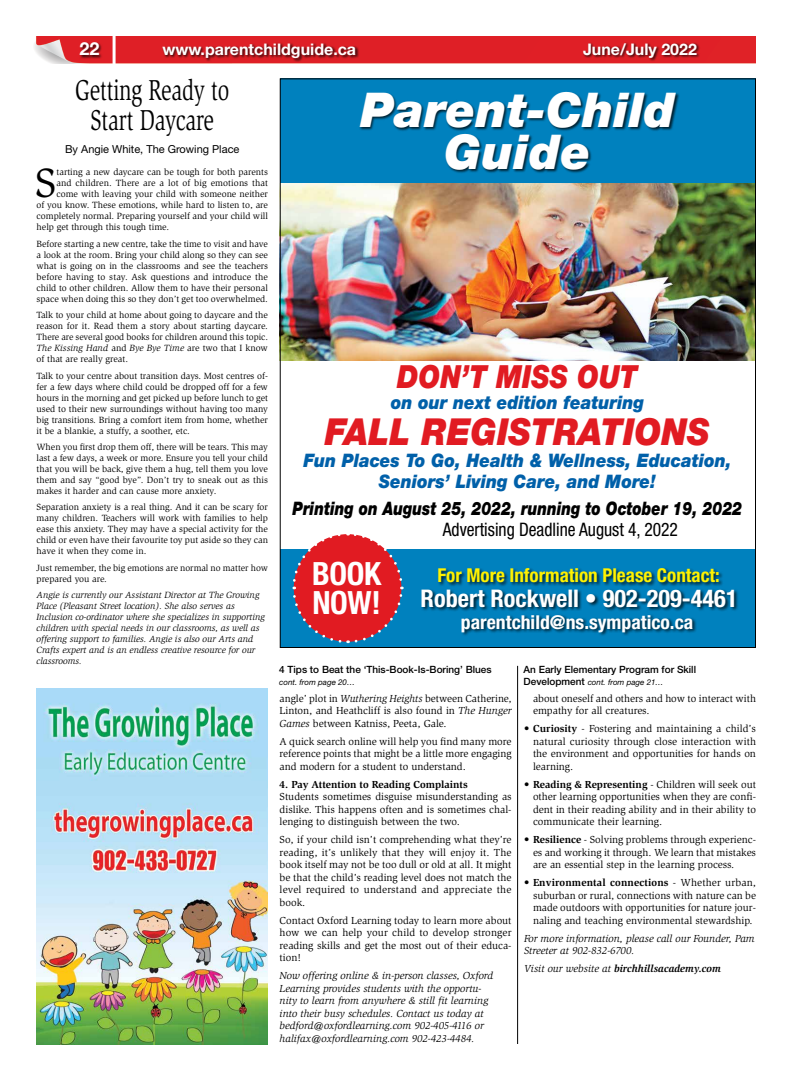
<style>
.page{position:relative;width:792px;height:1080px;background:#fff}
.page>*{position:absolute;margin:0;border:0;box-sizing:border-box;transform-origin:0 0}
.t1{font:italic 900 48px/42px "Helvetica Neue LT Std";color:#fff;text-align:center}
.t2{font:42.1px "Slimbach Std";color:#000}
.t3{font:italic 900 37.2px "Helvetica Neue LT Std";color:#e11b22;scale:.91 1}
.t4{font:700 condensed 32.1px/29.3px "Helvetica Neue LT Std";letter-spacing:-.01em;color:#fff}
.t5{font:italic 900 31.9px "Helvetica Neue LT Std";color:#e11b22;scale:.86 1}
.t6{font:29.6px/30px "Slimbach Std";letter-spacing:-.005em;color:#000;text-align:center;scale:.73 1}
.t7{font:700 condensed 24.3px "Helvetica Neue LT Std";color:#fff}
.t8{font:700 condensed 19.1px "Helvetica Neue LT Std";color:#fff200}
.t9{font:700 condensed 19.1px "Helvetica Neue LT Std";color:#fff}
.t10{font:italic 900 18.6px/21.3px "Helvetica Neue LT Std";color:#0060a9;text-align:center;scale:.91 1}
.t11{font:italic 900 18.6px "Helvetica Neue LT Std";color:#000;scale:.8 1}
.t12{font:condensed 18.6px "Helvetica Neue LT Std";color:#000;scale:.94 1}
.t13{font:700 18px "Helvetica Neue LT Std";color:#fff}
.t14{font:700 16px "Helvetica Neue LT Std";color:#fff}
.t15{font:11px "Helvetica Neue LT Std";color:#000}
.t16{font:10.5px/12.5px "Slimbach Std";color:#000;text-align:justify}
.t17{font:italic 10.5px/12.5px "Slimbach Std";letter-spacing:-.005em;color:#000}
.t18{font:italic 700 10.5px "Slimbach Std";letter-spacing:-.005em;color:#000}
.t19{font:700 10.5px "Slimbach Std";color:#000}
.t20{font:500 10px "Helvetica Neue LT Std";color:#000}
.t21{font:9.2px/11px "Slimbach Std";color:#000;text-align:justify}
.t22{font:italic 9.2px/11px "Slimbach Std";letter-spacing:-.005em;color:#000}
.t23{font:italic 8px "Helvetica Neue LT Std";color:#000}
.s1{font-style:italic}
.s2{font-weight:500;font-style:normal;font-size:10px}
.s3{font-weight:700}
.s4{font-weight:400}
</style>
<div class="page">
<div style="left:34px;top:36px;width:722px;height:27px;background:#df1f26"></div>
<img style="left:37px;top:688px;width:231px;height:356px">
<hr style="left:517px;top:666px;width:1px;height:378px;background:#000">
<div style="left:280px;top:78px;width:476px;height:105px;background:#0081be"></div>
<div style="left:359px;top:92px;width:321px;height:81px;background:#000;opacity:.75"></div>
<img style="left:282px;top:183px;width:472px;height:178px">
<div style="left:280px;top:549px;width:476px;height:99px;background:#0081be"></div>
<div style="left:421px;top:568px;width:318px;height:69px;background:#000;opacity:.75"></div>
<svg style="left:292px;top:534px;width:112px;height:110px"></svg>
<hr style="left:113px;top:36px;width:3px;height:28px;background:#fff">
<div style="left:79px;top:42px;width:24px;height:17px;background:#000;opacity:.75"></div>
<div style="left:162px;top:43px;width:197px;height:19px;background:#000;opacity:.75"></div>
<div style="left:582px;top:42px;width:118px;height:20px;background:#000;opacity:.75"></div>
<h3 class="t13" style="left:79px;top:38px;width:22px">22</h3>
<h3 class="t14" style="left:162px;top:39px;width:195px">www.parentchildguide.ca</h3>
<h3 class="t14" style="left:583px;top:39px;width:115px">June/July 2022</h3>
<h3 class="t6" style="left:75px;top:75px;width:213px">Getting Ready to<br>Start Daycare</h3>
<p class="t15" style="left:65px;top:142px;width:176px">By Angie White, The Growing Place</p>
<h2 class="t2" style="left:35px;top:159px;width:23px">S</h2>
<p class="t21" style="left:57px;top:167px;width:213px">tarting a new daycare can be tough for both parents</p>
<p class="t21" style="left:57px;top:178px;width:213px">and children. There are a lot of big emotions that</p>
<p class="t21" style="left:57px;top:189px;width:213px">come with leaving your child with someone neither</p>
<p class="t21" style="left:37px;top:200px;width:233px">of you know. These emotions, while hard to listen to, are</p>
<p class="t21" style="left:37px;top:211px;width:233px">completely normal. Preparing yourself and your child will</p>
<p class="t21" style="left:37px;top:222px;width:134px">help get through this tough time.</p>
<p class="t21" style="left:37px;top:238px;width:233px">Before starting a new centre, take the time to visit and have a look at the room. Bring your child along so they can see what is going on in the classrooms and see the teachers before having to stay. Ask questions and introduce the child to other children. Allow them to have their personal space when doing this so they don’t get too overwhelmed.</p>
<p class="t21" style="left:37px;top:310px;width:233px">Talk to your child at home about going to daycare and the reason for it. Read them a story about starting daycare.<br>There are several good books for children around this topic.<br><span class="s1">The Kissing Hand</span> and <span class="s1">Bye Bye Time</span> are two that I know of that are really great.</p>
<p class="t21" style="left:37px;top:370px;width:233px">Talk to your centre about transition days. Most centres of&shy;fer a few days where child could be dropped off for a few hours in the morning and get picked up before lunch to get used to their new surroundings without having too many big transitions. Bring a comfort item from home, whether it be a blankie, a stuffy, a soother, etc.</p>
<p class="t21" style="left:37px;top:442px;width:233px">When you first drop them off, there will be tears. This may last a few days, a week or more. Ensure you tell your child that you will be back, give them a hug, tell them you love them and say “good bye”. Don’t try to sneak out as this makes it harder and can cause more anxiety.</p>
<p class="t21" style="left:37px;top:502px;width:233px">Separation anxiety is a real thing. And it can be scary for many children. Teachers will work with families to help ease this anxiety. They may have a special activity for the child or even have their favourite toy put aside so they can have it when they come in.</p>
<p class="t21" style="left:37px;top:562px;width:233px">Just remember, the big emotions are normal no matter how prepared you are.</p>
<p class="t22" style="left:37px;top:590px;width:230px">Angie is currently our Assistant Director at The Growing Place (Pleasant Street location). She also serves as Inclusion co-ordinator where she specializes in supporting children with special needs in our classrooms, as well as offering support to families. Angie is also our Arts and Crafts expert and is an endless creative resource for our classrooms.</p>
<h1 class="t1" style="left:360px;top:88px;width:316px">Parent-Child<br>Guide</h1>
<h3 class="t5" style="left:397px;top:357px;width:281px">DON’T MISS OUT</h3>
<h3 class="t10" style="left:391px;top:392px;width:280px">on our next edition featuring</h3>
<h3 class="t3" style="left:325px;top:409px;width:425px">FALL REGISTRATIONS</h3>
<h3 class="t10" style="left:303px;top:449px;width:472px">Fun Places To Go, Health &amp; Wellness, Education,<br>Seniors’ Living Care, and More!</h3>
<h3 class="t11" style="left:293px;top:496px;width:564px">Printing on August 25, 2022, running to October 19, 2022</h3>
<h3 class="t12" style="left:443px;top:518px;width:252px">Advertising Deadline August 4, 2022</h3>
<h3 class="t4" style="left:312px;top:558px;width:71px">BOOK<br>NOW!</h3>
<h3 class="t8" style="left:437px;top:564px;width:284px">For More Information Please Contact:</h3>
<h3 class="t7" style="left:421px;top:583px;width:319px">Robert Rockwell • 902-209-4461</h3>
<h3 class="t9" style="left:461px;top:610px;width:234px">parentchild@ns.sympatico.ca</h3>
<p class="t20" style="left:279px;top:663px;width:214px">4 Tips to Beat the ‘This-Book-Is-Boring’ Blues</p>
<p class="t23" style="left:279px;top:677px;width:77px">cont. from page 20…</p>
<p class="t16" style="left:280px;top:692px;width:234px">angle’ plot in <span class="s1">Wuthering Heights</span> between Catherine, Linton, and Heathcliff is also found in <span class="s1">The Hunger Games</span> between Katniss, Peeta, Gale.</p>
<p class="t16" style="left:280px;top:735px;width:234px">A quick search online will help you find many more reference points that might be a little more engaging and modern for a student to understand.</p>
<p class="t19" style="left:280px;top:778px;width:190px">4. Pay Attention to Reading Complaints</p>
<p class="t16" style="left:280px;top:791px;width:234px">Students sometimes disguise misunderstanding as dislike. This happens often and is sometimes chal&shy;lenging to distinguish between the two.</p>
<p class="t16" style="left:280px;top:833px;width:234px">So, if your child isn’t comprehending what they’re reading, it’s unlikely that they will enjoy it. The book itself may not be too dull or old at all. It might be that the child’s reading level does not match the level required to understand and appreciate the book.</p>
<p class="t16" style="left:280px;top:914px;width:234px">Contact Oxford Learning today to learn more about how we can help your child to develop stronger reading skills and get the most out of their educa&shy;tion!</p>
<p class="t17" style="left:280px;top:969px;width:215px">Now offering online &amp; in-person classes, Oxford Learning provides students with the opportu&shy;nity to learn from anywhere &amp; still fit learning into their busy schedules. Contact us today at bedford@oxfordlearning.com 902-405-4116 or halifax@oxfordlearning.com 902-423-4484.</p>
<p class="t20" style="left:524px;top:663px;width:174px">An Early Elementary Program for Skill</p>
<p class="t23" style="left:524px;top:677px;width:141px"><span class="s2">Development</span> cont. from page 21…</p>
<p class="t16" style="left:533px;top:692px;width:225px">about oneself and others and how to interact with empathy for all creatures.</p>
<p class="t16" style="left:533px;top:723px;width:225px;text-indent:-9px"><span class="s3">• Curiosity</span> - Fostering and maintaining a child’s natural curiosity through close interaction with the environment and opportunities for hands on learning.</p>
<p class="t16" style="left:533px;top:778px;width:225px;text-indent:-9px"><span class="s3">• Reading &amp; Representing</span> - Children will seek out other learning opportunities when they are confi&shy;dent in their reading ability and in their ability to communicate their learning.</p>
<p class="t16" style="left:533px;top:833px;width:225px;text-indent:-9px"><span class="s3">• Resilience</span> - Solving problems through experienc&shy;es and working it through. We learn that mistakes are an essential step in the learning process.</p>
<p class="t16" style="left:533px;top:876px;width:225px;text-indent:-9px"><span class="s3">• Environmental connections</span> - Whether urban, suburban or rural, connections with nature can be made outdoors with opportunities for nature jour&shy;naling and teaching environmental stewardship.</p>
<p class="t17" style="left:524px;top:932px;width:232px">For more information, please call our Founder, Pam<br>Streeter at 902-832-6700.</p>
<p class="t18" style="left:524px;top:962px;width:198px"><span class="s4">Visit our website at</span> birchhillsacademy.com</p>
</div>
